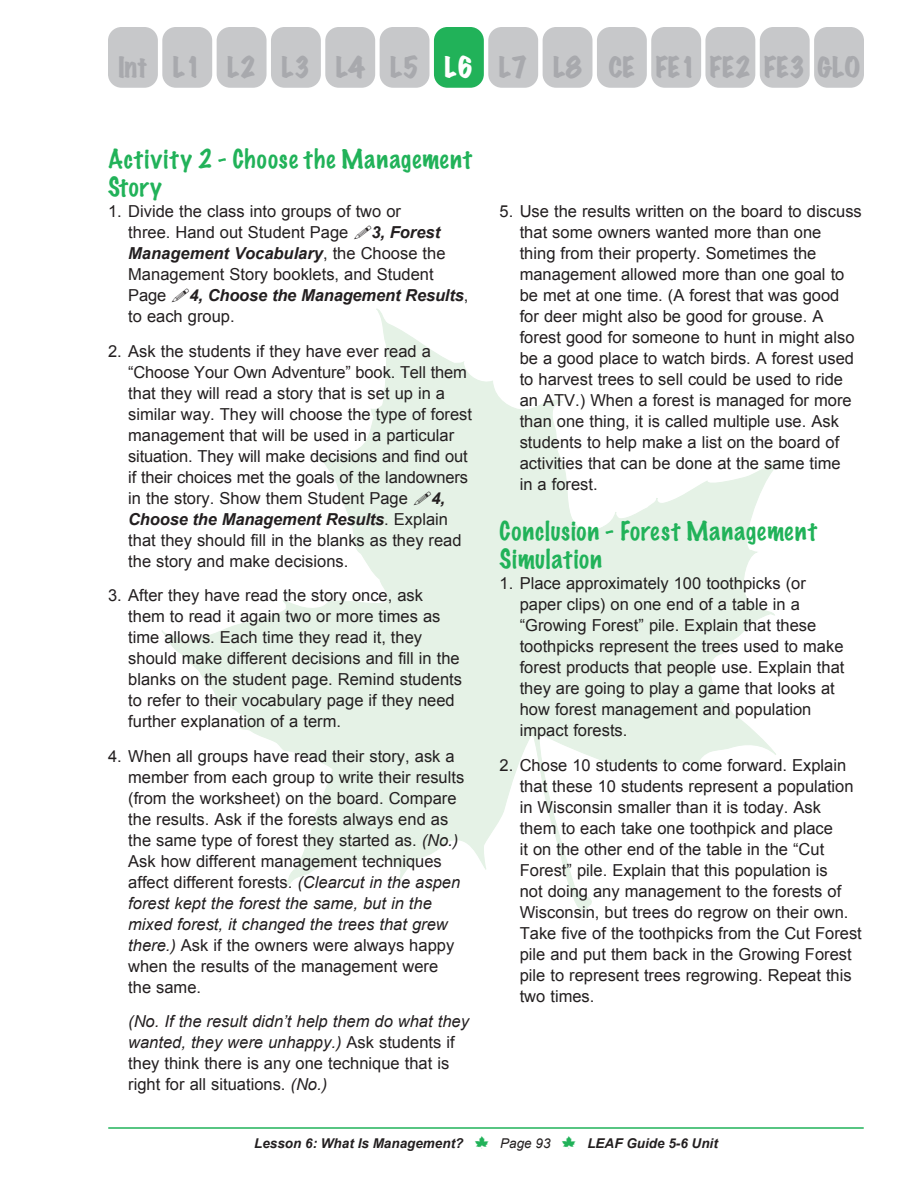
<style>
.page{position:relative;width:918px;height:1188px;background:#fff}
.page>*{position:absolute;margin:0;border:0;box-sizing:border-box;transform-origin:0 0}
.Subheadings{font:expanded 25.5px "Marker Felt";color:#a8a9ad}
.Subheadings-2{font:expanded 25.5px "Marker Felt";color:#fff}
.Subsubheadings{font:100 24px/28.8px "Marker Felt";letter-spacing:.04em;color:#21b259}
.Procedure_Activity_S{font:16.5px/21px "Arial";color:#231f20}
.Procedure_Activity_S-2{font:italic 700 16.5px/21px "Arial";letter-spacing:-.01em;color:#231f20}
.t1{font:italic 700 13.5px "Arial";color:#231f20}
.s1{font-weight:700;font-style:italic}
.s2{font-weight:400;font-style:normal}
.s3{font-style:italic}
.s4{font-family:"Leaves";font-weight:400;font-style:normal;font-size:16.5px;color:#21b259}
.s5{font-weight:400}
</style>
<div class="page">
<hr style="left:109px;top:1127px;width:754px;height:2px;background:#21b259">
<div style="left:108px;top:27px;width:50px;height:61px;background:#c7c8ca;border-radius:13px"></div>
<div style="left:162px;top:27px;width:50px;height:61px;background:#c7c8ca;border-radius:13px"></div>
<div style="left:217px;top:27px;width:50px;height:61px;background:#c7c8ca;border-radius:14px"></div>
<div style="left:271px;top:27px;width:50px;height:61px;background:#c7c8ca;border-radius:13px"></div>
<div style="left:325px;top:27px;width:50px;height:61px;background:#c7c8ca;border-radius:13px"></div>
<div style="left:705px;top:27px;width:50px;height:61px;background:#c7c8ca;border-radius:14px"></div>
<div style="left:380px;top:27px;width:50px;height:61px;background:#c7c8ca;border-radius:14px"></div>
<div style="left:760px;top:27px;width:50px;height:61px;background:#c7c8ca;border-radius:13px"></div>
<div style="left:434px;top:27px;width:50px;height:61px;background:#21b259;border-radius:13px"></div>
<div style="left:814px;top:27px;width:50px;height:61px;background:#c7c8ca;border-radius:13px"></div>
<div style="left:488px;top:27px;width:50px;height:61px;background:#c7c8ca;border-radius:13px"></div>
<div style="left:543px;top:27px;width:49px;height:61px;background:#c7c8ca;border-radius:14px"></div>
<div style="left:597px;top:27px;width:50px;height:61px;background:#c7c8ca;border-radius:13px"></div>
<div style="left:651px;top:27px;width:50px;height:61px;background:#c7c8ca;border-radius:14px"></div>
<svg style="left:162px;top:308px;width:620px;height:603px"></svg>
<svg style="left:414px;top:491px;width:17px;height:14px"></svg>
<p class="Subheadings" style="left:118px;top:47px;width:31px">Int</p>
<p class="Subheadings" style="left:173px;top:47px;width:30px">L1</p>
<p class="Subheadings" style="left:227px;top:47px;width:30px">L2</p>
<p class="Subheadings" style="left:282px;top:47px;width:30px">L3</p>
<p class="Subheadings" style="left:336px;top:47px;width:30px">L4</p>
<p class="Subheadings" style="left:390px;top:47px;width:30px">L5</p>
<p class="Subheadings-2" style="left:444px;top:47px;width:30px">L6</p>
<p class="Subheadings" style="left:499px;top:47px;width:30px">L7</p>
<p class="Subheadings" style="left:553px;top:47px;width:30px">L8</p>
<p class="Subheadings" style="left:609px;top:47px;width:28px">CE</p>
<p class="Subheadings" style="left:656px;top:47px;width:43px">FE1</p>
<p class="Subheadings" style="left:710px;top:47px;width:43px">FE2</p>
<p class="Subheadings" style="left:764px;top:47px;width:43px">FE3</p>
<p class="Subheadings" style="left:818px;top:47px;width:45px">GLO</p>
<p class="Subsubheadings" style="left:108px;top:144px;width:365px">Activity 2 - Choose the Management<br>Story</p>
<p class="Procedure_Activity_S" style="left:128px;top:201px;width:274px;text-indent:-20px">1. Divide the class into groups of two or three. Hand out Student Page</p>
<p class="Procedure_Activity_S" style="left:128px;top:222px;width:319px;text-indent:243px"><span class="s1">3, Forest<br>Management Vocabulary</span>, the Choose the<br>Management Story booklets, and Student<br>Page</p>
<p class="Procedure_Activity_S-2" style="left:128px;top:286px;width:342px;text-indent:61px">4, Choose the Management Results<span class="s2">, to each group.</span></p>
<p class="Procedure_Activity_S" style="left:128px;top:341px;width:345px;text-indent:-20px">2. Ask the students if they have ever read a “Choose Your Own Adventure” book. Tell them that they will read a story that is set up in a similar way. They will choose the type of forest management that will be used in a particular situation. They will make decisions and find out if their choices met the goals of the landowners in the story. Show them Student Page</p>
<p class="Procedure_Activity_S" style="left:128px;top:488px;width:335px;text-indent:303px"><span class="s1">4,<br>Choose the Management Results</span>. Explain that they should fill in the blanks as they read the story and make decisions.</p>
<p class="Procedure_Activity_S" style="left:128px;top:585px;width:335px;text-indent:-20px">3. After they have read the story once, ask them to read it again two or more times as time allows. Each time they read it, they should make different decisions and fill in the blanks on the student page. Remind students to refer to their vocabulary page if they need further explanation of a term.</p>
<p class="Procedure_Activity_S" style="left:128px;top:746px;width:338px;text-indent:-20px">4. When all groups have read their story, ask a member from each group to write their results (from the worksheet) on the board. Compare the results. Ask if the forests always end as the same type of forest they started as. <span class="s3">(No.)<br></span>Ask how different management techniques affect different forests. <span class="s3">(Clearcut in the aspen forest kept the forest the same, but in the mixed forest, it changed the trees that grew there.)</span> Ask if the owners were always happy when the results of the management were the same.</p>
<p class="Procedure_Activity_S" style="left:128px;top:1011px;width:342px"><span class="s3">(No. If the result didn’t help them do what they wanted, they were unhappy.)</span> Ask students if they think there is any one technique that is right for all situations. <span class="s3">(No.)</span></p>
<p class="Procedure_Activity_S" style="left:520px;top:201px;width:344px;text-indent:-20px">5. Use the results written on the board to discuss that some owners wanted more than one<br>thing from their property. Sometimes the management allowed more than one goal to be met at one time. (A forest that was good for deer might also be good for grouse. A forest good for someone to hunt in might also be a good place to watch birds. A forest used to harvest trees to sell could be used to ride an ATV.) When a forest is managed for more than one thing, it is called multiple use. Ask students to help make a list on the board of activities that can be done at the same time<br>in a forest.</p>
<p class="Subsubheadings" style="left:500px;top:516px;width:319px">Conclusion - Forest Management<br>Simulation</p>
<p class="Procedure_Activity_S" style="left:520px;top:573px;width:326px;text-indent:-20px">1. Place approximately 100 toothpicks (or paper clips) on one end of a table in a “Growing Forest” pile. Explain that these toothpicks represent the trees used to make forest products that people use. Explain that they are going to play a game that looks at how forest management and population impact forests.</p>
<p class="Procedure_Activity_S" style="left:520px;top:755px;width:344px;text-indent:-20px">2. Chose 10 students to come forward. Explain that these 10 students represent a population in Wisconsin smaller than it is today. Ask<br>them to each take one toothpick and place<br>it on the other end of the table in the “Cut Forest” pile. Explain that this population is<br>not doing any management to the forests of Wisconsin, but trees do regrow on their own.<br>Take five of the toothpicks from the Cut Forest pile and put them back in the Growing Forest pile to represent trees regrowing. Repeat this two times.</p>
<p class="t1" style="left:254px;top:1134px;width:465px">Lesson 6: What Is Management? <span class="s4">N</span> <span class="s5">Page 93</span> <span class="s4">N</span> LEAF Guide 5-6 Unit</p>
</div>
